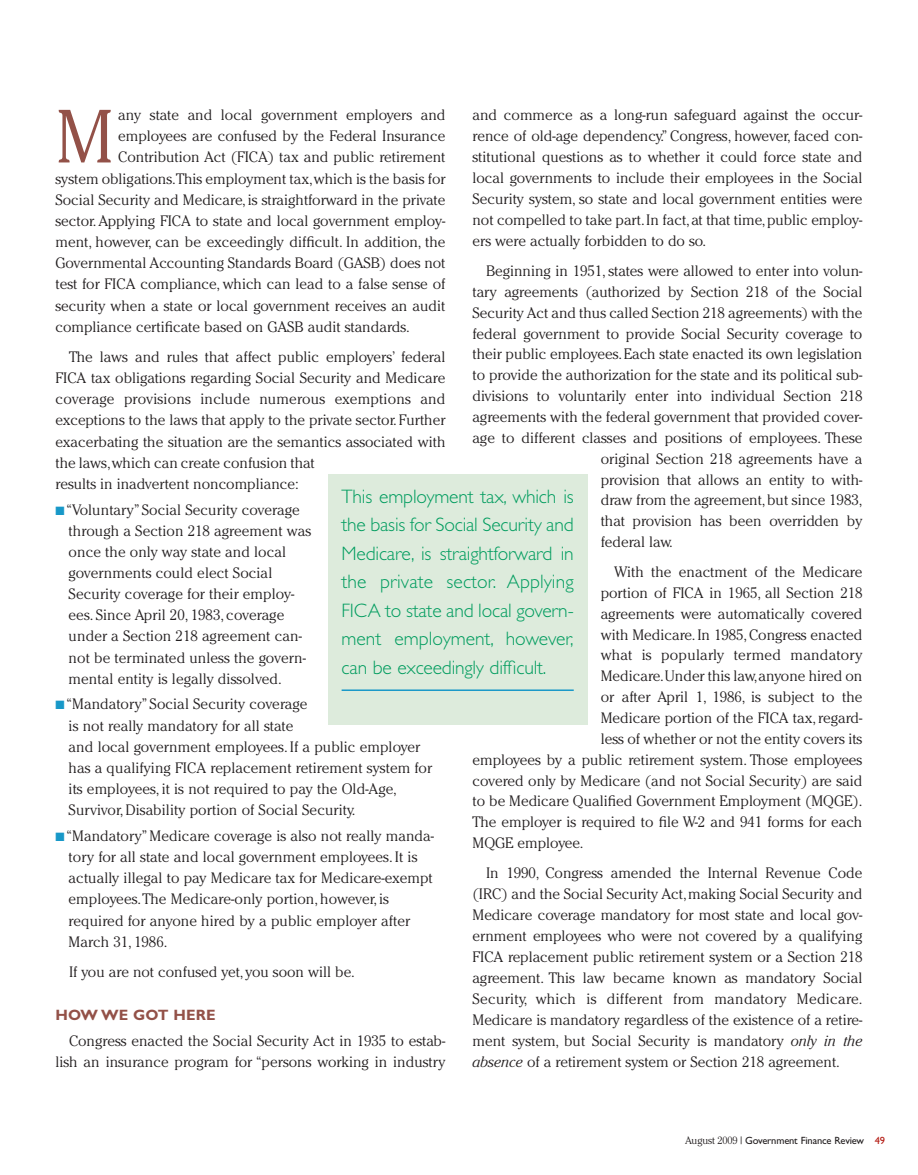
<style>
.page{position:relative;width:918px;height:1175px;background:#fff}
.page>*{position:absolute;margin:0;border:0;box-sizing:border-box;transform-origin:0 0}
.t1{font:300 74.85px "Cheltenham";color:#935148}
.t2{font:300 19.5px/28.5px "Gill Sans";letter-spacing:-.01em;color:#009c5e;text-align:justify}
.t3{font:300 15px/21.1px "Cheltenham";color:#231f20}
.t4{font:700 15px "Gill Sans";letter-spacing:.01em;color:#935148}
.t5{font:10.5px "Gill Sans";letter-spacing:-.015em;color:#231f20}
.s1{font-style:italic}
.s2{color:#1898c8}
.s3{font-family:"Cheltenham";font-weight:300}
.s4{color:#b41d15}
</style>
<div class="page">
<div style="left:328px;top:474px;width:259px;height:250px;background:#ddebdc"></div>
<hr style="left:342px;top:689px;width:232px;height:2px;background:#1898c8">
<p class="t3" style="left:473px;top:106px;width:392px;text-align:justify">and commerce as a long-run safeguard against the occur&shy;rence of old-age dependency.” Congress, however, faced con&shy;stitutional questions as to whether it could force state and local governments to include their employees in the Social Security system, so state and local government entities were not compelled to take part.In fact,at that time,public employ&shy;ers were actually forbidden to do so.</p>
<p class="t3" style="left:486px;top:262px;width:378px">Beginning in 1951, states were allowed to enter into volun-</p>
<p class="t3" style="left:473px;top:282px;width:391px">tary agreements (authorized by Section 218 of the Social</p>
<p class="t3" style="left:473px;top:303px;width:392px">Security Act and thus called Section 218 agreements) with the</p>
<p class="t3" style="left:473px;top:324px;width:391px">federal government to provide Social Security coverage to</p>
<p class="t3" style="left:473px;top:345px;width:391px">their public employees.Each state enacted its own legislation</p>
<p class="t3" style="left:473px;top:366px;width:392px">to provide the authorization for the state and its political sub-</p>
<p class="t3" style="left:473px;top:387px;width:392px">divisions to voluntarily enter into individual Section 218</p>
<p class="t3" style="left:473px;top:408px;width:391px">agreements with the federal government that provided cover-</p>
<p class="t3" style="left:473px;top:428px;width:392px">age to different classes and positions of employees. These</p>
<p class="t3" style="left:601px;top:449px;width:263px">original Section 218 agreements have a</p>
<p class="t3" style="left:601px;top:470px;width:263px">provision that allows an entity to with-</p>
<p class="t3" style="left:601px;top:491px;width:263px">draw from the agreement,but since 1983,</p>
<p class="t3" style="left:601px;top:512px;width:263px">that provision has been overridden by</p>
<p class="t3" style="left:601px;top:533px;width:74px">federal law.</p>
<p class="t3" style="left:614px;top:562px;width:250px">With the enactment of the Medicare</p>
<p class="t3" style="left:601px;top:583px;width:263px">portion of FICA in 1965, all Section 218</p>
<p class="t3" style="left:601px;top:604px;width:263px">agreements were automatically covered</p>
<p class="t3" style="left:601px;top:625px;width:263px">with Medicare. In 1985, Congress enacted</p>
<p class="t3" style="left:601px;top:646px;width:263px">what is popularly termed mandatory</p>
<p class="t3" style="left:601px;top:667px;width:263px">Medicare.Under this law,anyone hired on</p>
<p class="t3" style="left:601px;top:688px;width:263px">or after April 1, 1986, is subject to the</p>
<p class="t3" style="left:601px;top:708px;width:263px">Medicare portion of the FICA tax, regard-</p>
<p class="t3" style="left:601px;top:729px;width:263px">less of whether or not the entity covers its</p>
<p class="t3" style="left:473px;top:750px;width:391px">employees by a public retirement system. Those employees</p>
<p class="t3" style="left:473px;top:771px;width:391px">covered only by Medicare (and not Social Security) are said</p>
<p class="t3" style="left:473px;top:792px;width:391px">to be Medicare Qualified Government Employment (MQGE).</p>
<p class="t3" style="left:473px;top:813px;width:391px">The employer is required to file W-2 and 941 forms for each</p>
<p class="t3" style="left:473px;top:833px;width:112px">MQGE employee.</p>
<p class="t3" style="left:473px;top:864px;width:392px;text-align:justify;text-indent:14px">In 1990, Congress amended the Internal Revenue Code (IRC) and the Social Security Act,making Social Security and Medicare coverage mandatory for most state and local gov&shy;ernment employees who were not covered by a qualifying FICA replacement public retirement system or a Section 218 agreement. This law became known as mandatory Social Security, which is different from mandatory Medicare.<br>Medicare is mandatory regardless of the existence of a retire&shy;ment system, but Social Security is mandatory <span class="s1">only in the absence</span> of a retirement system or Section 218 agreement.</p>
<h1 class="t1" style="left:56px;top:109px;width:61px">M</h1>
<p class="t3" style="left:118px;top:106px;width:329px">any state and local government employers and</p>
<p class="t3" style="left:118px;top:127px;width:329px">employees are confused by the Federal Insurance</p>
<p class="t3" style="left:118px;top:148px;width:329px">Contribution Act (FICA) tax and public retirement</p>
<p class="t3" style="left:56px;top:169px;width:391px">system obligations.This employment tax,which is the basis for</p>
<p class="t3" style="left:56px;top:190px;width:391px">Social Security and Medicare, is straightforward in the private</p>
<p class="t3" style="left:56px;top:212px;width:391px">sector. Applying FICA to state and local government employ-</p>
<p class="t3" style="left:56px;top:233px;width:391px">ment, however, can be exceedingly difficult. In addition, the</p>
<p class="t3" style="left:56px;top:254px;width:392px">Governmental Accounting Standards Board (GASB) does not</p>
<p class="t3" style="left:56px;top:275px;width:391px">test for FICA compliance, which can lead to a false sense of</p>
<p class="t3" style="left:56px;top:296px;width:391px">security when a state or local government receives an audit</p>
<p class="t3" style="left:56px;top:317px;width:356px">compliance certificate based on GASB audit standards.</p>
<p class="t3" style="left:56px;top:347px;width:391px;text-indent:14px">The laws and rules that affect public employers’ federal FICA tax obligations regarding Social Security and Medicare coverage provisions include numerous exemptions and exceptions to the laws that apply to the private sector.Further exacerbating the situation are the semantics associated with the laws,which can create confusion that<br>results in inadvertent noncompliance:</p>
<p class="t3" style="left:69px;top:500px;width:244px;text-indent:-13px"><span class="s2">■</span>“Voluntary”Social Security coverage through a Section 218 agreement was once the only way state and local governments could elect Social Security coverage for their employ&shy;ees. Since April 20, 1983, coverage under a Section 218 agreement can&shy;not be terminated unless the govern&shy;mental entity is legally dissolved.</p>
<p class="t3" style="left:69px;top:695px;width:365px;text-indent:-13px"><span class="s2">■</span>“Mandatory”Social Security coverage<br>is not really mandatory for all state<br>and local government employees. If a public employer has a qualifying FICA replacement retirement system for its employees, it is not required to pay the Old-Age, Survivor, Disability portion of Social Security.</p>
<p class="t3" style="left:69px;top:826px;width:367px;text-indent:-13px"><span class="s2">■</span>“Mandatory”Medicare coverage is also not really manda&shy;tory for all state and local government employees. It is actually illegal to pay Medicare tax for Medicare-exempt employees.The Medicare-only portion, however, is required for anyone hired by a public employer after March 31, 1986.</p>
<p class="t3" style="left:69px;top:962px;width:287px">If you are not confused yet, you soon will be.</p>
<p class="t4" style="left:56px;top:1010px;width:162px">HOW WE GOT HERE</p>
<p class="t3" style="left:56px;top:1031px;width:392px;text-align:right">Congress enacted the Social Security Act in 1935 to estab&shy;lish an insurance program for “persons working in industry</p>
<h2 class="t2" style="left:342px;top:484px;width:234px">This employment tax, which is the basis for Social Security and Medicare, is straightforward in the private sector. Applying FICA to state and local govern&shy;ment employment, however, can be exceedingly difficult.</h2>
<p class="t5" style="left:685px;top:1136px;width:201px"><span class="s3">August 2009 |</span> Government Finance Review <span class="s4">49</span></p>
</div>
